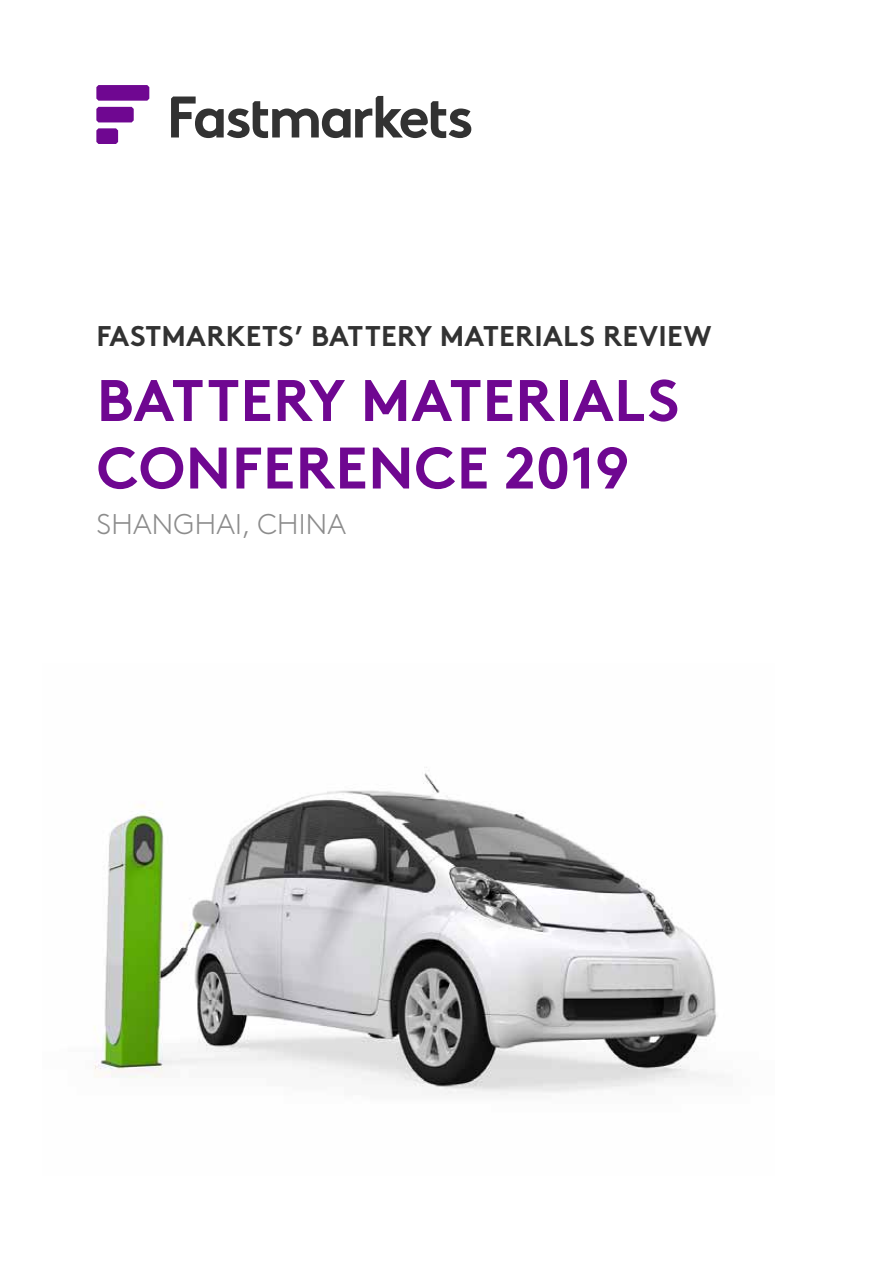
<style>
.page{position:relative;width:893px;height:1263px;background:#fff}
.page>*{position:absolute;margin:0;border:0;box-sizing:border-box;transform-origin:0 0}
.t1{font:700 58.5px/67.5px "Brown Std";letter-spacing:.01em;color:#6f0791}
.t2{font:700 28.5px "Brown Std";letter-spacing:.01em;color:#323232}
.t3{font:300 28.5px "Brown Std";letter-spacing:.01em;color:#8c8c8c}
</style>
<div class="page">
<img style="left:94px;top:767px;width:623px;height:328px">
<svg style="left:96px;top:85px;width:53px;height:59px"></svg>
<svg style="left:171px;top:96px;width:300px;height:42px"></svg>
<p class="t2" style="left:97px;top:319px;width:616px">FASTMARKETS’ BATTERY MATERIALS REVIEW</p>
<h1 class="t1" style="left:97px;top:366px;width:584px">BATTERY MATERIALS<br>CONFERENCE 2019</h1>
<p class="t3" style="left:97px;top:508px;width:251px">SHANGHAI, CHINA</p>
</div>
